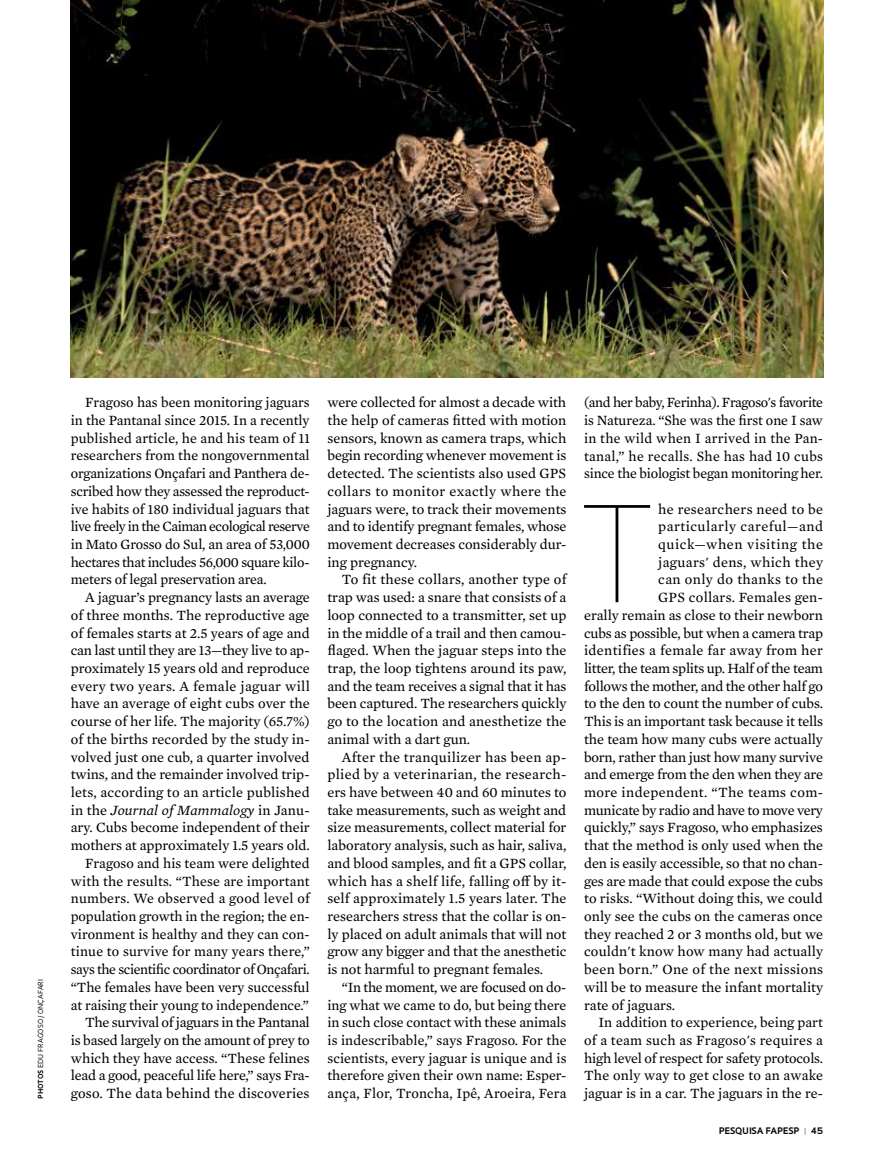
<style>
.page{position:relative;width:885px;height:1169px;background:#fff}
.page>*{position:absolute;margin:0;border:0;box-sizing:border-box;transform-origin:0 0}
.t1{font:100 136.8px "Elza";color:#000}
.t2{font:14.4px/17.7px "Mercury Text G2";color:#000;text-align:justify}
.t3{font:14.4px "Mercury Text G2";letter-spacing:.025em;color:#000}
.t4{font:14.4px "Mercury Text G2";letter-spacing:-.02em;color:#000}
.t5{font:14.4px "Mercury Text G2";letter-spacing:.02em;color:#000}
.t6{font:14.4px "Mercury Text G2";letter-spacing:.035em;color:#000}
.t7{font:14.4px "Mercury Text G2";letter-spacing:.04em;color:#000}
.t8{font:700 8.7px "Oculum";letter-spacing:.015em;color:#000}
.t9{font:6.75px "Oculum";letter-spacing:.015em;color:#000}
.s1{font-weight:700}
.s2{font-style:italic}
.s3{color:#939598}
</style>
<div class="page">
<img style="left:70px;top:0;width:753px;height:378px">
<p class="t9" style="left:36px;top:1098px;width:121px;rotate:-90deg"><span class="s1">PHOTOS</span> EDU FRAGOSO/ONÇAFARI</p>
<p class="t2" style="left:71px;top:393px;width:241px;text-indent:14px">Fragoso has been monitoring jaguars in the Pantanal since 2015. In a recently published article, he and his team of 11 researchers from the nongovernmental organizations Onçafari and Panthera de&shy;scribed how they assessed the reproduct&shy;ive habits of 180 individual jaguars that live freely in the Caiman ecological reserve in Mato Grosso do Sul, an area of 53,000 hectares that includes 56,000 square kilo&shy;meters of legal preservation area.</p>
<p class="t2" style="left:71px;top:588px;width:241px;text-align:right">A jaguar’s pregnancy lasts an average of three months. The reproductive age of females starts at 2.5 years of age and can last until they are 13—they live to ap&shy;proximately 15 years old and reproduce every two years. A female jaguar will have an average of eight cubs over the course of her life. The majority (65.7%) of the births recorded by the study in&shy;volved just one cub, a quarter involved twins, and the remainder involved trip&shy;lets, according to an article published in the <span class="s2">Journal of Mammalogy</span> in Janu&shy;ary. Cubs become independent of their mothers at approximately 1.5 years old.<br>Fragoso and his team were delighted with the results. “These are important numbers. We observed a good level of population growth in the region; the en&shy;vironment is healthy and they can con&shy;tinue to survive for many years there,” says the scientific coordinator of Onçafari. “The females have been very successful at raising their young to independence.” The survival of jaguars in the Pantanal<br>is based largely on the amount of prey to which they have access. “These felines lead a good, peaceful life here,” says Fra&shy;goso. The data behind the discoveries</p>
<p class="t2" style="left:327px;top:393px;width:241px">were collected for almost a decade with the help of cameras fitted with motion sensors, known as camera traps, which begin recording whenever movement is detected. The scientists also used GPS collars to monitor exactly where the jaguars were, to track their movements and to identify pregnant females, whose movement decreases considerably dur&shy;ing pregnancy.</p>
<p class="t2" style="left:327px;top:570px;width:241px;text-indent:14px">To fit these collars, another type of trap was used: a snare that consists of a loop connected to a transmitter, set up in the middle of a trail and then camou&shy;flaged. When the jaguar steps into the trap, the loop tightens around its paw, and the team receives a signal that it has been captured. The researchers quickly go to the location and anesthetize the animal with a dart gun.</p>
<p class="t2" style="left:327px;top:747px;width:241px;text-indent:14px">After the tranquilizer has been ap&shy;plied by a veterinarian, the research&shy;ers have between 40 and 60 minutes to take measurements, such as weight and size measurements, collect material for laboratory analysis, such as hair, saliva, and blood samples, and fit a GPS collar, which has a shelf life, falling off by it&shy;self approximately 1.5 years later. The researchers stress that the collar is on&shy;ly placed on adult animals that will not grow any bigger and that the anesthetic is not harmful to pregnant females.</p>
<p class="t2" style="left:327px;top:977px;width:241px;text-indent:14px">“In the moment, we are focused on do&shy;ing what we came to do, but being there in such close contact with these animals is indescribable,” says Fragoso. For the scientists, every jaguar is unique and is therefore given their own name: Esper&shy;ança, Flor, Troncha, Ipê, Aroeira, Fera</p>
<p class="t2" style="left:584px;top:393px;width:241px">(and her baby, Ferinha). Fragoso's favorite is Natureza. “She was the first one I saw in the wild when I arrived in the Pan&shy;tanal,” he recalls. She has had 10 cubs since the biologist began monitoring her.</p>
<h1 class="t1" style="left:581px;top:468px;width:73px">T</h1>
<p class="t5" style="left:658px;top:498px;width:166px">he researchers need to be</p>
<p class="t6" style="left:658px;top:516px;width:166px">particularly careful—and</p>
<p class="t7" style="left:658px;top:534px;width:166px">quick—when visiting the</p>
<p class="t3" style="left:658px;top:551px;width:166px">jaguars' dens, which they</p>
<p class="t3" style="left:658px;top:569px;width:166px">can only do thanks to the</p>
<p class="t2" style="left:658px;top:588px;width:166px">GPS collars. Females gen-</p>
<p class="t2" style="left:584px;top:605px;width:240px">erally remain as close to their newborn</p>
<p class="t2" style="left:584px;top:623px;width:240px">cubs as possible, but when a camera trap</p>
<p class="t3" style="left:584px;top:640px;width:240px">identifies a female far away from her</p>
<p class="t4" style="left:584px;top:658px;width:240px">litter, the team splits up. Half of the team</p>
<p class="t4" style="left:584px;top:675px;width:240px">follows the mother, and the other half go</p>
<p class="t2" style="left:584px;top:694px;width:241px">to the den to count the number of cubs.</p>
<p class="t2" style="left:584px;top:711px;width:240px">This is an important task because it tells</p>
<p class="t2" style="left:584px;top:729px;width:240px">the team how many cubs were actually</p>
<p class="t2" style="left:584px;top:747px;width:240px">born, rather than just how many survive</p>
<p class="t2" style="left:584px;top:765px;width:241px">and emerge from the den when they are</p>
<p class="t3" style="left:584px;top:781px;width:240px">more independent. “The teams com-</p>
<p class="t4" style="left:584px;top:799px;width:240px">municate by radio and have to move very</p>
<p class="t2" style="left:584px;top:818px;width:240px">quickly,” says Fragoso, who emphasizes</p>
<p class="t2" style="left:584px;top:835px;width:241px">that the method is only used when the</p>
<p class="t2" style="left:584px;top:853px;width:240px">den is easily accessible, so that no chan-</p>
<p class="t2" style="left:584px;top:871px;width:241px">ges are made that could expose the cubs</p>
<p class="t2" style="left:584px;top:889px;width:240px">to risks. “Without doing this, we could</p>
<p class="t2" style="left:584px;top:906px;width:240px">only see the cubs on the cameras once</p>
<p class="t2" style="left:584px;top:924px;width:240px">they reached 2 or 3 months old, but we</p>
<p class="t2" style="left:584px;top:942px;width:241px">couldn't know how many had actually</p>
<p class="t3" style="left:584px;top:959px;width:241px">been born.” One of the next missions</p>
<p class="t2" style="left:584px;top:977px;width:241px">will be to measure the infant mortality</p>
<p class="t2" style="left:584px;top:995px;width:93px">rate of jaguars.</p>
<p class="t2" style="left:598px;top:1012px;width:226px">In addition to experience, being part</p>
<p class="t5" style="left:584px;top:1029px;width:240px">of a team such as Fragoso's requires a</p>
<p class="t2" style="left:584px;top:1048px;width:241px">high level of respect for safety protocols.</p>
<p class="t2" style="left:584px;top:1066px;width:241px">The only way to get close to an awake</p>
<p class="t2" style="left:584px;top:1083px;width:240px">jaguar is in a car. The jaguars in the re-</p>
<p class="t8" style="left:719px;top:1124px;width:106px">PESQUISA FAPESP <span class="s3">|</span> 45</p>
</div>
